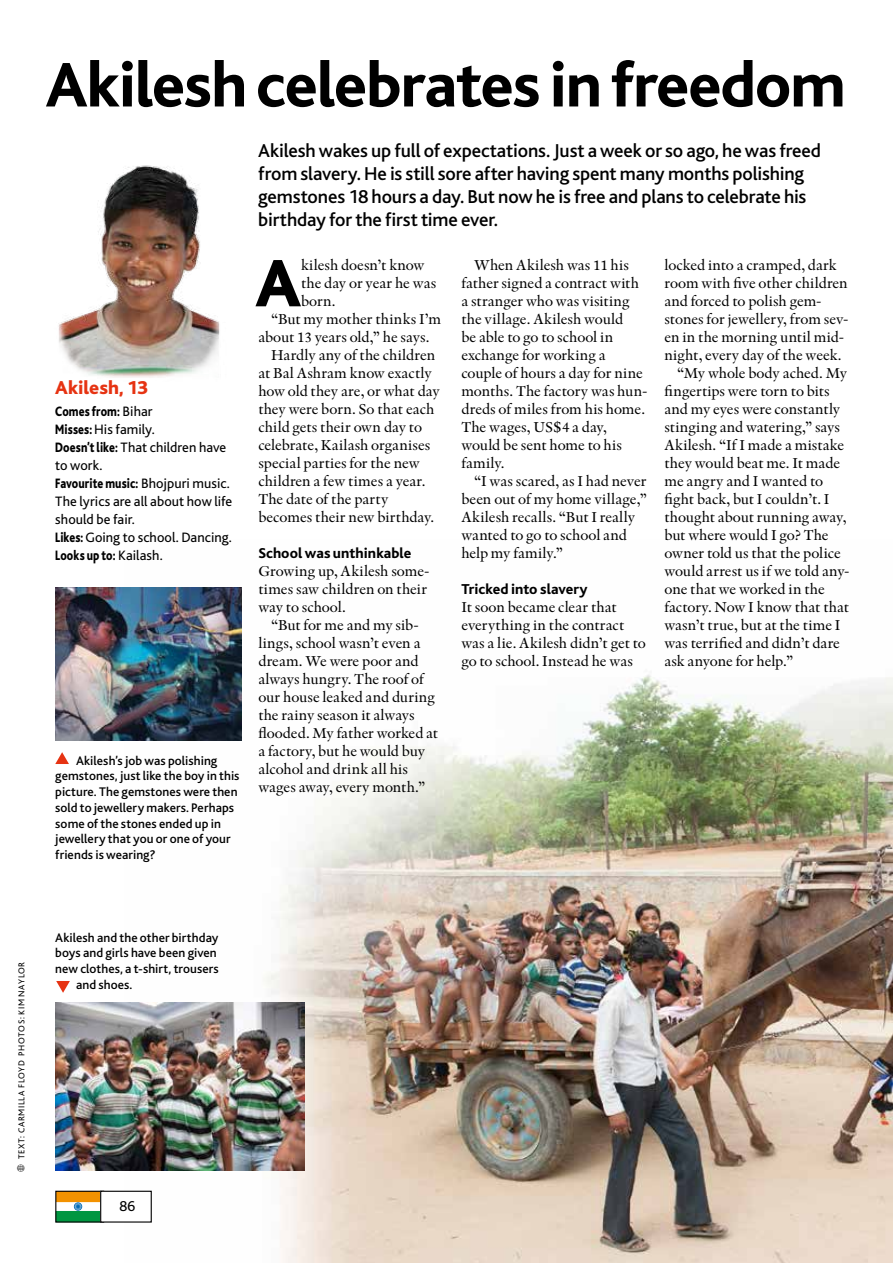
<style>
.page{position:relative;width:893px;height:1263px;background:#fff}
.page>*{position:absolute;margin:0;border:0;box-sizing:border-box;transform-origin:0 0}
.t1{font:800 69.9px "Bliss";color:#000}
.t2{font:800 65.55px "Bliss";letter-spacing:-.02em;color:#000}
.t3{font:500 19.5px/23.2px "Bliss";letter-spacing:-.005em;color:#000}
.t4{font:800 19.5px "Bliss";letter-spacing:-.005em;color:#e63312}
.t5{font:15px/18px "Indigo";letter-spacing:-.005em;color:#000}
.t6{font:800 15px "Bliss";letter-spacing:.005em;color:#000}
.t7{font:15px "Bliss";color:#000}
.t8{font:14.25px/18px "Bliss";letter-spacing:.005em;color:#000}
.t9{font:500 13.05px/15.8px "Bliss";letter-spacing:.005em;color:#000}
.t10{font:9px "Bliss";letter-spacing:.07em;color:#000}
.s1{font-weight:800}
</style>
<div class="page">
<img style="left:125px;top:587px;width:768px;height:676px">
<svg style="left:57px;top:1202px;width:43px;height:9px"></svg>
<div style="left:56px;top:1191px;width:44px;height:10px;background:#f39200"></div>
<div style="left:56px;top:1191px;width:44px;height:11px;border:1px solid #f39200"></div>
<div style="left:56px;top:1211px;width:44px;height:11px;background:#009641"></div>
<svg style="left:74px;top:1202px;width:8px;height:9px"></svg>
<svg style="left:75px;top:1203px;width:7px;height:7px"></svg>
<div style="left:55px;top:1191px;width:49px;height:31px;border:1px solid #000"></div>
<div style="left:101px;top:1191px;width:50px;height:31px;background:#fff"></div>
<div style="left:100px;top:1191px;width:52px;height:31px;border:1px solid #000"></div>
<img style="left:55px;top:587px;width:186px;height:154px">
<img style="left:58px;top:165px;width:162px;height:213px">
<img style="left:55px;top:1002px;width:249px;height:168px">
<svg style="left:56px;top:981px;width:14px;height:12px"></svg>
<svg style="left:55px;top:752px;width:14px;height:12px"></svg>
<h2 class="t2" style="left:46px;top:51px;width:801px">Akilesh celebrates in freedom</h2>
<h3 class="t4" style="left:55px;top:377px;width:94px">Akilesh, 13</h3>
<p class="t8" style="left:55px;top:402px;width:179px"><span class="s1">Comes from:</span> Bihar<br><span class="s1">Misses:</span> His family.<br><span class="s1">Doesn’t like:</span> That children have to work.<br><span class="s1">Favourite music:</span> Bhojpuri music.<br>The lyrics are all about how life should be fair.<br><span class="s1">Likes:</span> Going to school. Dancing.<br><span class="s1">Looks up to:</span> Kailash.</p>
<p class="t9" style="left:55px;top:753px;width:186px;text-indent:21px">Akilesh’s job was polishing gemstones, just like the boy in this picture. The gemstones were then sold to jewellery makers. Perhaps some of the stones ended up in jewellery that you or one of your friends is wearing?</p>
<p class="t3" style="left:258px;top:139px;width:564px">Akilesh wakes up full of expectations. Just a week or so ago, he was freed from slavery. He is still sore after having spent many months polishing gemstones 18 hours a day. But now he is free and plans to celebrate his birthday for the first time ever.</p>
<h1 class="t1" style="left:255px;top:247px;width:47px">A</h1>
<p class="t5" style="left:301px;top:256px;width:125px">kilesh doesn’t know</p>
<p class="t5" style="left:301px;top:274px;width:137px">the day or year he was</p>
<p class="t5" style="left:301px;top:292px;width:36px">born.</p>
<p class="t5" style="left:271px;top:310px;width:172px">“But my mother thinks I’m</p>
<p class="t5" style="left:258px;top:328px;width:173px">about 13 years old,” he says.</p>
<p class="t5" style="left:271px;top:346px;width:166px">Hardly any of the children</p>
<p class="t5" style="left:258px;top:364px;width:175px">at Bal Ashram know exactly</p>
<p class="t5" style="left:258px;top:382px;width:183px">how old they are, or what day</p>
<p class="t5" style="left:258px;top:400px;width:177px">they were born. So that each</p>
<p class="t5" style="left:258px;top:418px;width:165px">child gets their own day to</p>
<p class="t5" style="left:258px;top:436px;width:174px">celebrate, Kailash organises</p>
<p class="t5" style="left:258px;top:454px;width:163px">special parties for the new</p>
<p class="t5" style="left:258px;top:472px;width:169px">children a few times a year.</p>
<p class="t5" style="left:258px;top:490px;width:132px">The date of the party</p>
<p class="t5" style="left:258px;top:508px;width:178px">becomes their new birthday.</p>
<p class="t6" style="left:258px;top:546px;width:155px">School was unthinkable</p>
<p class="t5" style="left:258px;top:562px;width:173px">Growing up, Akilesh some&shy;times saw children on their way to school.</p>
<p class="t5" style="left:258px;top:616px;width:181px;text-indent:13px">“But for me and my sib&shy;lings, school wasn’t even a dream. We were poor and always hungry. The roof of our house leaked and during the rainy season it always flooded. My father worked at a factory, but he would buy alcohol and drink all his wages away, every month.”</p>
<p class="t5" style="left:461px;top:256px;width:188px;text-indent:13px">When Akilesh was 11 his father signed a contract with a stranger who was visiting the village. Akilesh would<br>be able to go to school in exchange for working a couple of hours a day for nine months. The factory was hun&shy;dreds of miles from his home.<br>The wages, US$4 a day, would be sent home to his family.</p>
<p class="t5" style="left:461px;top:472px;width:187px;text-indent:13px">“I was scared, as I had never been out of my home village,”<br>Akilesh recalls. “But I really wanted to go to school and help my family.”</p>
<p class="t6" style="left:461px;top:582px;width:128px">Tricked into slavery</p>
<p class="t5" style="left:461px;top:598px;width:186px">It soon became clear that everything in the contract was a lie. Akilesh didn’t get to go to school. Instead he was</p>
<p class="t5" style="left:664px;top:256px;width:174px">locked into a cramped, dark</p>
<p class="t5" style="left:664px;top:274px;width:185px">room with five other children</p>
<p class="t5" style="left:664px;top:292px;width:159px">and forced to polish gem-</p>
<p class="t5" style="left:664px;top:310px;width:186px">stones for jewellery, from sev-</p>
<p class="t5" style="left:664px;top:328px;width:181px">en in the morning until mid-</p>
<p class="t5" style="left:664px;top:346px;width:179px">night, every day of the week.</p>
<p class="t5" style="left:677px;top:364px;width:171px">“My whole body ached. My</p>
<p class="t5" style="left:664px;top:382px;width:167px">fingertips were torn to bits</p>
<p class="t5" style="left:664px;top:400px;width:177px">and my eyes were constantly</p>
<p class="t5" style="left:664px;top:418px;width:177px">stinging and watering,” says</p>
<p class="t5" style="left:664px;top:436px;width:181px">Akilesh. “If I made a mistake</p>
<p class="t5" style="left:664px;top:454px;width:177px">they would beat me. It made</p>
<p class="t5" style="left:664px;top:472px;width:160px">me angry and I wanted to</p>
<p class="t5" style="left:664px;top:490px;width:167px">fight back, but I couldn’t. I</p>
<p class="t5" style="left:664px;top:508px;width:184px">thought about running away,</p>
<p class="t5" style="left:664px;top:526px;width:166px">but where would I go? The</p>
<p class="t5" style="left:664px;top:544px;width:178px">owner told us that the police</p>
<p class="t5" style="left:664px;top:562px;width:187px">would arrest us if we told any-</p>
<p class="t5" style="left:664px;top:580px;width:162px">one that we worked in the</p>
<p class="t5" style="left:664px;top:598px;width:186px">factory. Now I know that that</p>
<p class="t5" style="left:664px;top:616px;width:178px">wasn’t true, but at the time I</p>
<p class="t5" style="left:664px;top:634px;width:177px">was terrified and didn’t dare</p>
<p class="t5" style="left:664px;top:652px;width:130px">ask anyone for help.”</p>
<p class="t10" style="left:17px;top:1159px;width:199px;rotate:-90deg">TEXT: CARMILLA FLOYD PHOTOS: KIM NAYLOR</p>
<p class="t9" style="left:55px;top:930px;width:165px">Akilesh and the other birthday</p>
<p class="t9" style="left:55px;top:945px;width:163px">boys and girls have been given</p>
<p class="t9" style="left:55px;top:961px;width:165px">new clothes, a t-shirt, trousers</p>
<p class="t9" style="left:76px;top:977px;width:58px">and shoes.</p>
<p class="t7" style="left:120px;top:1198px;width:17px">86</p>
</div>
